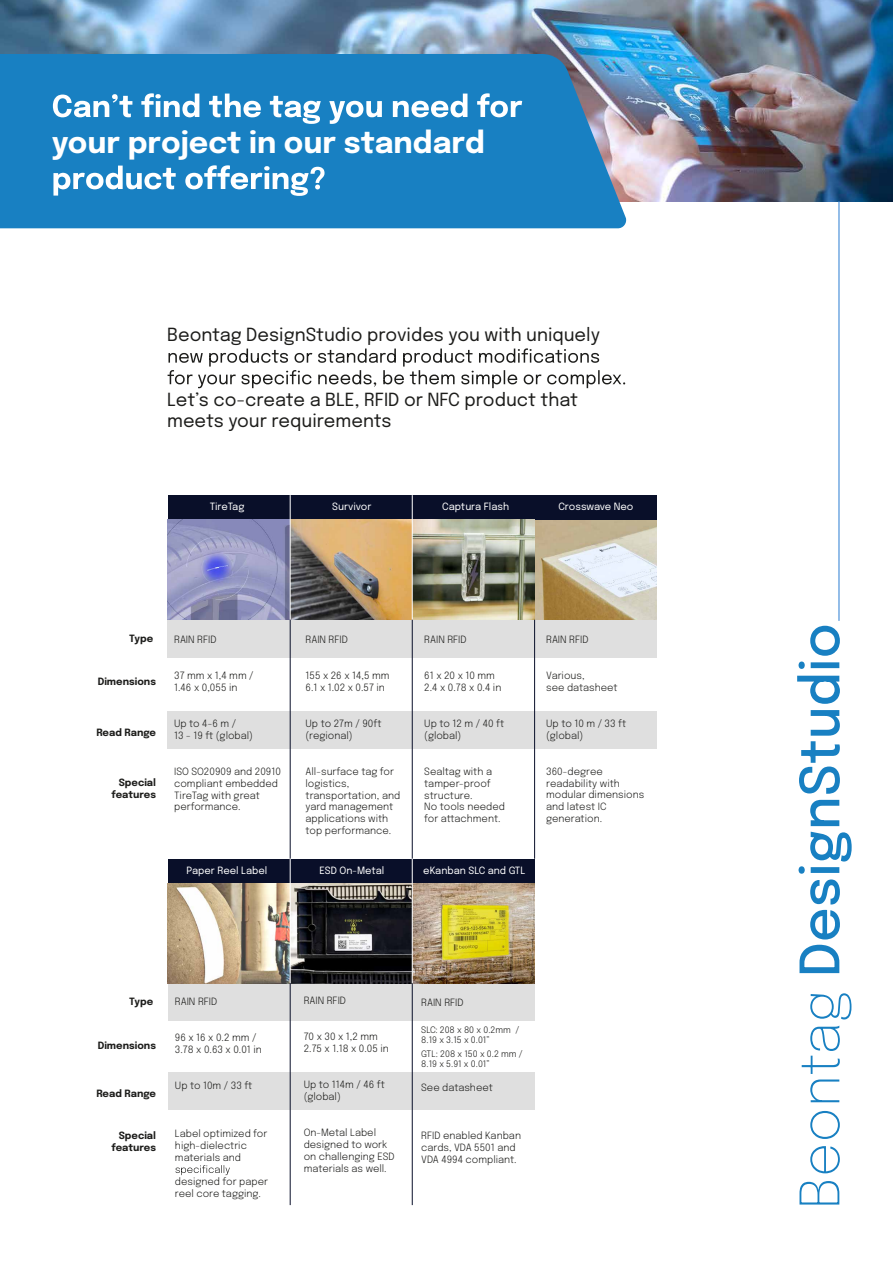
<style>
.page{position:relative;width:893px;height:1263px;background:#fff}
.page>*{position:absolute;margin:0;border:0;box-sizing:border-box;transform-origin:0 0}
.t1{font:500 54px "Epilogue";color:#1880c2}
.t2{font:700 30px "Epilogue";color:#fff}
.t3{font:18px/21.6px "Epilogue";color:#1d1d1b}
.t4{font:300 10.05px/12px "Epilogue";color:#1d1d1b}
.t5{font:10.05px "Epilogue";color:#fff}
.t6{font:700 10.05px/12px "Epilogue";color:#1d1d1b;text-align:right}
.t7{font:300 8.85px/10.6px "Epilogue";color:#1d1d1b}
.s1{font-weight:200}
</style>
<div class="page">
<img style="left:0;top:0;width:893px;height:201px">
<div style="left:0;top:54px;width:627px;height:174px;background:#1880c2"></div>
<svg style="left:168px;top:348px;width:457px;height:40px"></svg>
<svg style="left:53px;top:93px;width:469px;height:31px"></svg>
<svg style="left:53px;top:165px;width:272px;height:31px"></svg>
<hr style="left:839px;top:201px;width:1px;height:420px;background:#2b7cd2">
<div style="left:168px;top:620px;width:489px;height:38px;background:#dfdfdf"></div>
<div style="left:168px;top:711px;width:489px;height:38px;background:#dfdfdf"></div>
<div style="left:168px;top:495px;width:489px;height:25px;background:#090f29"></div>
<img style="left:168px;top:520px;width:489px;height:100px">
<div style="left:168px;top:983px;width:367px;height:38px;background:#dfdfdf"></div>
<div style="left:168px;top:1072px;width:367px;height:38px;background:#dfdfdf"></div>
<div style="left:168px;top:859px;width:367px;height:24px;background:#090f29"></div>
<svg style="left:176px;top:1165px;width:54px;height:10px"></svg>
<img style="left:168px;top:883px;width:366px;height:100px">
<hr style="left:290px;top:495px;width:1px;height:125px;background:#fff">
<hr style="left:412px;top:495px;width:1px;height:125px;background:#fff">
<hr style="left:290px;top:620px;width:1px;height:239px;background:#090f29">
<hr style="left:412px;top:620px;width:1px;height:239px;background:#090f29">
<hr style="left:534px;top:620px;width:1px;height:239px;background:#090f29">
<hr style="left:290px;top:859px;width:1px;height:124px;background:#fff">
<hr style="left:412px;top:859px;width:1px;height:124px;background:#fff">
<hr style="left:290px;top:983px;width:1px;height:222px;background:#090f29">
<hr style="left:412px;top:983px;width:1px;height:222px;background:#090f29">
<h2 class="t2" style="left:52px;top:119px;width:435px">your project in our standard</h2>
<h3 class="t3" style="left:167px;top:323px;width:434px">Beontag DesignStudio provides you with uniquely</h3>
<h3 class="t3" style="left:167px;top:387px;width:412px">Let’s co-create a BLE, RFID or NFC product that meets your requirements</h3>
<p class="t5" style="left:210px;top:500px;width:36px">TireTag</p>
<p class="t5" style="left:332px;top:500px;width:41px">Survivor</p>
<p class="t5" style="left:442px;top:500px;width:69px">Captura Flash</p>
<p class="t5" style="left:558px;top:500px;width:77px">Crosswave Neo</p>
<p class="t6" style="left:129px;top:631px;width:25px">Type</p>
<p class="t4" style="left:174px;top:633px;width:44px">RAIN RFID</p>
<p class="t4" style="left:174px;top:669px;width:81px">37 mm x 1,4 mm /<br>1.46 x 0,055 in</p>
<p class="t4" style="left:174px;top:716px;width:80px">Up to 4-6 m /<br>13 - 19 ft (global)</p>
<p class="t4" style="left:174px;top:764px;width:108px">ISO SO20909 and 20910 compliant embedded<br>TireTag with great performance.</p>
<p class="t6" style="left:98px;top:675px;width:60px">Dimensions</p>
<p class="t6" style="left:96px;top:725px;width:61px">Read Range</p>
<p class="t6" style="left:111px;top:776px;width:46px">Special features</p>
<p class="t5" style="left:187px;top:863px;width:82px">Paper Reel Label</p>
<p class="t4" style="left:306px;top:633px;width:44px">RAIN RFID</p>
<p class="t4" style="left:306px;top:669px;width:86px">155 x 26 x 14,5 mm<br>6.1 x 1.02 x 0.57 in</p>
<p class="t4" style="left:306px;top:716px;width:77px">Up to 27m / 90ft (regional)</p>
<p class="t4" style="left:306px;top:764px;width:96px">All-surface tag for logistics, transportation, and yard management applications with top performance.</p>
<p class="t5" style="left:320px;top:863px;width:66px">ESD On-Metal</p>
<p class="t4" style="left:424px;top:633px;width:44px">RAIN RFID</p>
<p class="t4" style="left:424px;top:669px;width:79px">61 x 20 x 10 mm<br>2.4 x 0.78 x 0.4 in</p>
<p class="t4" style="left:424px;top:716px;width:81px">Up to 12 m / 40 ft (global)</p>
<p class="t4" style="left:424px;top:764px;width:82px">Sealtag with a tamper-proof structure.<br>No tools needed for attachment.</p>
<p class="t5" style="left:423px;top:863px;width:103px">eKanban SLC and GTL</p>
<p class="t4" style="left:546px;top:633px;width:44px">RAIN RFID</p>
<p class="t4" style="left:546px;top:669px;width:73px">Various,<br>see datasheet</p>
<p class="t4" style="left:546px;top:716px;width:82px">Up to 10 m / 33 ft (global)</p>
<p class="t4" style="left:546px;top:764px;width:100px">360-degree readability with modular dimensions and latest IC generation.</p>
<p class="t6" style="left:129px;top:995px;width:25px">Type</p>
<p class="t4" style="left:175px;top:995px;width:44px">RAIN RFID</p>
<p class="t4" style="left:175px;top:1031px;width:88px">96 x 16 x 0.2 mm /<br>3.78 x 0.63 x 0.01 in</p>
<p class="t4" style="left:175px;top:1079px;width:79px">Up to 10m / 33 ft</p>
<p class="t4" style="left:175px;top:1127px;width:94px">Label optimized for high-dielectric materials and</p>
<p class="t4" style="left:175px;top:1175px;width:95px">designed for paper reel core tagging.</p>
<p class="t6" style="left:98px;top:1038px;width:60px">Dimensions</p>
<p class="t6" style="left:96px;top:1086px;width:61px">Read Range</p>
<p class="t6" style="left:111px;top:1128px;width:46px">Special features</p>
<p class="t4" style="left:304px;top:994px;width:44px">RAIN RFID</p>
<p class="t4" style="left:304px;top:1030px;width:87px">70 x 30 x 1,2 mm<br>2.75 x 1.18 x 0.05 in</p>
<p class="t4" style="left:304px;top:1078px;width:83px">Up to 114m / 46 ft (global)</p>
<p class="t4" style="left:304px;top:1126px;width:92px">On-Metal Label designed to work on challenging ESD materials as well.</p>
<p class="t4" style="left:421px;top:996px;width:44px">RAIN RFID</p>
<p class="t7" style="left:421px;top:1024px;width:100px">SLC: 208 x 80 x 0.2mm /<br>8.19 x 3.15 x 0.01”</p>
<p class="t7" style="left:421px;top:1048px;width:103px">GTL: 208 x 150 x 0.2 mm /<br>8.19 x 5.91 x 0.01”</p>
<p class="t4" style="left:421px;top:1081px;width:73px">See datasheet</p>
<p class="t4" style="left:421px;top:1129px;width:101px">RFID enabled Kanban cards, VDA 5501 and<br>VDA 4994 compliant.</p>
<h1 class="t1" style="left:781px;top:1209px;width:587px;rotate:-90deg"><span class="s1">Beontag</span> DesignStudio</h1>
</div>
